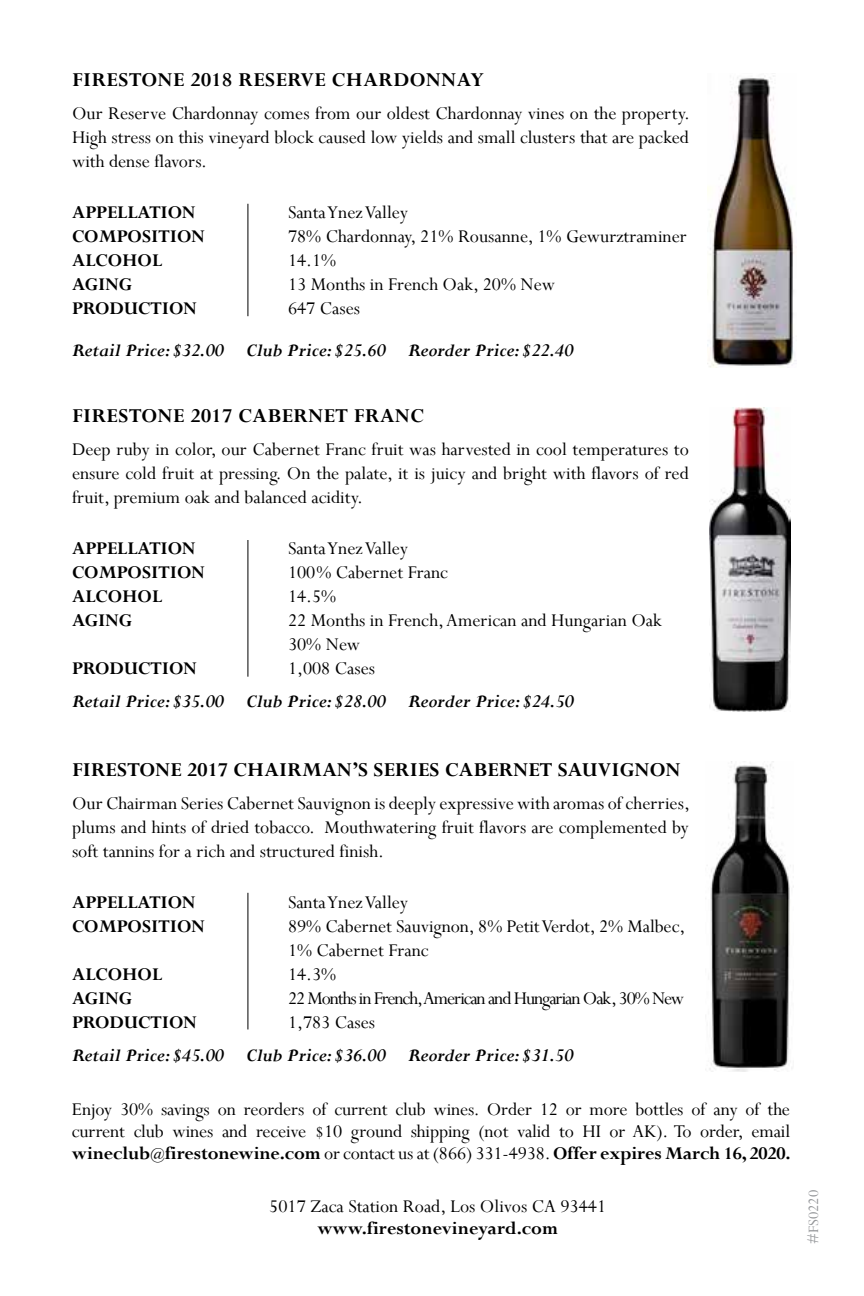
<style>
.page{position:relative;width:864px;height:1296px;background:#fff}
.page>*{position:absolute;margin:0;border:0;box-sizing:border-box;transform-origin:0 0}
.t1{font:700 22px "Perpetua";letter-spacing:.025em;color:#000}
.t2{font:20px/24px "Perpetua";color:#000;text-align:justify}
.t3{font:italic 700 20px "Perpetua";color:#000}
.t4{font:700 20px "Perpetua";color:#000}
.t5{font:20px "Perpetua";letter-spacing:-.055em;color:#000}
.t6{font:16px "Perpetua";color:#939598}
.s1{font-weight:700}
.s2{font-weight:700;font-size:16px}
</style>
<div class="page">
<img style="left:709px;top:762px;width:85px;height:310px">
<img style="left:710px;top:408px;width:80px;height:304px">
<img style="left:707px;top:76px;width:89px;height:292px">
<hr style="left:247px;top:893px;width:1px;height:136px;background:#000">
<hr style="left:247px;top:540px;width:1px;height:137px;background:#000">
<hr style="left:247px;top:204px;width:1px;height:112px;background:#000">
<p class="t1" style="left:72px;top:66px;width:413px">FIRESTONE 2018 RESERVE CHARDONNAY</p>
<p class="t2" style="left:72px;top:101px;width:619px">Our Reserve Chardonnay comes from our oldest Chardonnay vines on the property.<br>High stress on this vineyard block caused low yields and small clusters that are packed with dense flavors.</p>
<p class="t4" style="left:72px;top:199px;width:125px">APPELLATION</p>
<p class="t2" style="left:288px;top:200px;width:122px">Santa Ynez Valley</p>
<p class="t4" style="left:72px;top:223px;width:134px">COMPOSITION</p>
<p class="t2" style="left:288px;top:224px;width:400px">78% Chardonnay, 21% Rousanne, 1% Gewurztraminer</p>
<p class="t4" style="left:72px;top:247px;width:92px">ALCOHOL</p>
<p class="t2" style="left:288px;top:248px;width:50px">14.1%</p>
<p class="t4" style="left:72px;top:271px;width:62px">AGING</p>
<p class="t2" style="left:288px;top:272px;width:269px">13 Months in French Oak, 20% New</p>
<p class="t4" style="left:72px;top:295px;width:126px">PRODUCTION</p>
<p class="t2" style="left:288px;top:296px;width:74px">647 Cases</p>
<p class="t3" style="left:72px;top:337px;width:503px">Retail Price: $32.00 Club Price: $25.60 Reorder Price: $22.40</p>
<p class="t1" style="left:72px;top:402px;width:354px">FIRESTONE 2017 CABERNET FRANC</p>
<p class="t2" style="left:72px;top:437px;width:618px">Deep ruby in color, our Cabernet Franc fruit was harvested in cool temperatures to ensure cold fruit at pressing. On the palate, it is juicy and bright with flavors of red fruit, premium oak and balanced acidity.</p>
<p class="t4" style="left:72px;top:536px;width:125px">APPELLATION</p>
<p class="t2" style="left:288px;top:536px;width:122px">Santa Ynez Valley</p>
<p class="t4" style="left:72px;top:560px;width:134px">COMPOSITION</p>
<p class="t2" style="left:288px;top:560px;width:161px">100% Cabernet Franc</p>
<p class="t4" style="left:72px;top:584px;width:92px">ALCOHOL</p>
<p class="t2" style="left:288px;top:584px;width:50px">14.5%</p>
<p class="t4" style="left:72px;top:608px;width:62px">AGING</p>
<p class="t2" style="left:288px;top:608px;width:375px">22 Months in French, American and Hungarian Oak<br>30% New</p>
<p class="t4" style="left:72px;top:656px;width:126px">PRODUCTION</p>
<p class="t2" style="left:288px;top:656px;width:89px">1,008 Cases</p>
<p class="t3" style="left:72px;top:689px;width:503px">Retail Price: $35.00 Club Price: $28.00 Reorder Price: $24.50</p>
<p class="t1" style="left:72px;top:756px;width:610px">FIRESTONE 2017 CHAIRMAN’S SERIES CABERNET SAUVIGNON</p>
<p class="t2" style="left:72px;top:791px;width:619px">Our Chairman Series Cabernet Sauvignon is deeply expressive with aromas of cherries, plums and hints of dried tobacco. Mouthwatering fruit flavors are complemented by soft tannins for a rich and structured finish.</p>
<p class="t4" style="left:72px;top:890px;width:125px">APPELLATION</p>
<p class="t2" style="left:288px;top:890px;width:122px">Santa Ynez Valley</p>
<p class="t4" style="left:72px;top:914px;width:134px">COMPOSITION</p>
<p class="t2" style="left:288px;top:914px;width:399px">89% Cabernet Sauvignon, 8% Petit Verdot, 2% Malbec,<br>1% Cabernet Franc</p>
<p class="t4" style="left:72px;top:962px;width:92px">ALCOHOL</p>
<p class="t2" style="left:288px;top:962px;width:50px">14.3%</p>
<p class="t4" style="left:72px;top:986px;width:62px">AGING</p>
<p class="t5" style="left:288px;top:986px;width:398px">22 Months in French, American and Hungarian Oak, 30% New</p>
<p class="t4" style="left:72px;top:1010px;width:126px">PRODUCTION</p>
<p class="t2" style="left:288px;top:1010px;width:89px">1,783 Cases</p>
<p class="t3" style="left:72px;top:1043px;width:503px">Retail Price: $45.00 Club Price: $36.00 Reorder Price: $31.50</p>
<p class="t2" style="left:72px;top:1098px;width:720px;line-height:22px">Enjoy 30% savings on reorders of current club wines. Order 12 or more bottles of any of the current club wines and receive $10 ground shipping (not valid to HI or AK). To order, email <span class="s1">wineclub</span><span class="s2">@</span><span class="s1">firestonewine.com</span> or contact us at (866) 331-4938. <span class="s1">Offer expires March 16, 2020.</span></p>
<p class="t2" style="left:269px;top:1194px;width:339px">5017 Zaca Station Road, Los Olivos CA 93441</p>
<p class="t4" style="left:317px;top:1215px;width:242px">www.firestonevineyard.com</p>
<p class="t6" style="left:803px;top:1244px;width:56px;rotate:-90deg">#FS0220</p>
</div>
